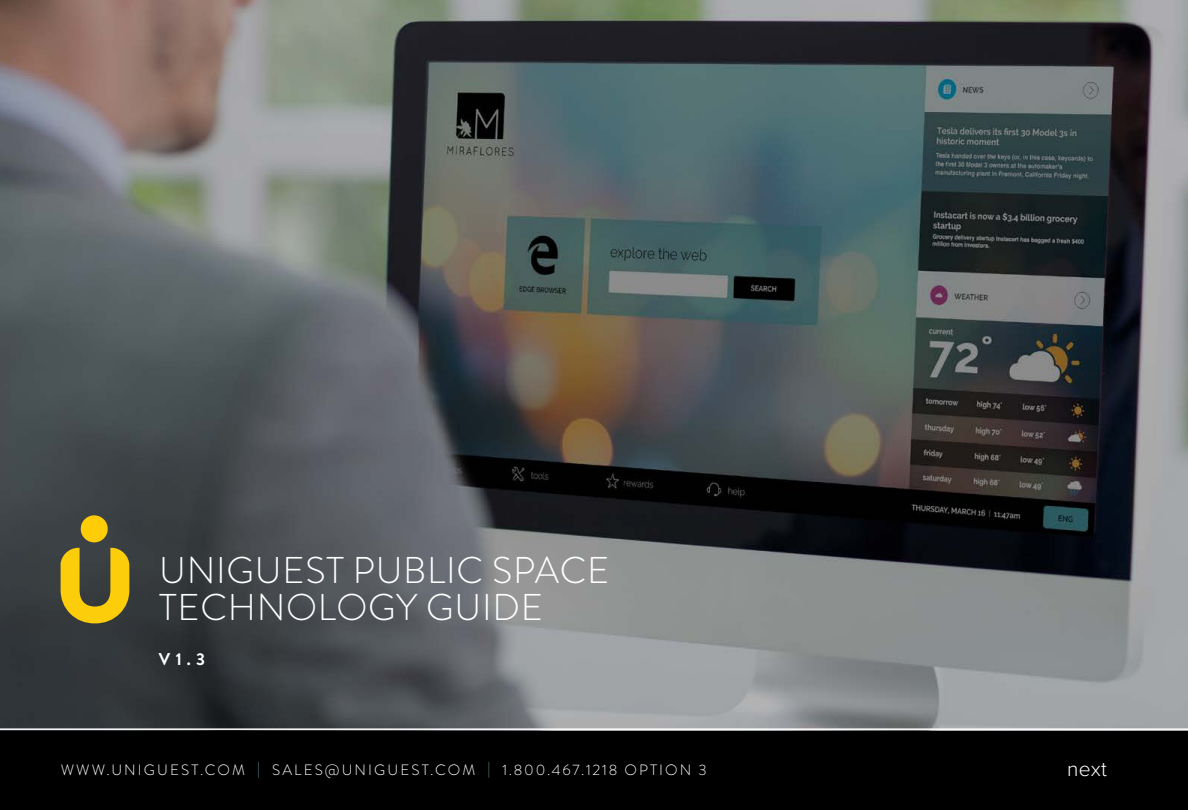
<style>
.page{position:relative;width:1188px;height:810px;background:#fff}
.page>*{position:absolute;margin:0;border:0;box-sizing:border-box;transform-origin:0 0}
.t1{font:300 37.2px/37.2px "Brandon Grotesque";letter-spacing:.02em;color:#fff}
.t2{font:300 21px "Proxima Nova";color:#fff}
.t3{font:700 17.1px "Brandon Grotesque";color:#fff}
.t4{font:300 15px "Brandon Grotesque";letter-spacing:.14em;color:#fff}
.s1{color:#629d9b}
</style>
<div class="page">
<img style="left:0;top:0;width:1188px;height:731px">
<svg style="left:61px;top:548px;width:68px;height:75px;background:#a58c21"></svg>
<svg style="left:81px;top:515px;width:27px;height:27px"></svg>
<div style="left:0;top:731px;width:1188px;height:79px;background:#000"></div>
<hr style="left:0;top:728px;width:1188px;height:2px;background:#fff">
<h1 class="t1" style="left:159px;top:551px;width:452px">UNIGUEST PUBLIC SPACE<br>TECHNOLOGY GUIDE</h1>
<p class="t3" style="left:159px;top:647px;width:48px">V1.3</p>
<p class="t4" style="left:61px;top:760px;width:648px">WWW.UNIGUEST.COM <span class="s1">|</span> SALES@UNIGUEST.COM <span class="s1">|</span> 1.800.467.1218 OPTION 3</p>
<h2 class="t2" style="left:1067px;top:754px;width:41px">next</h2>
</div>
